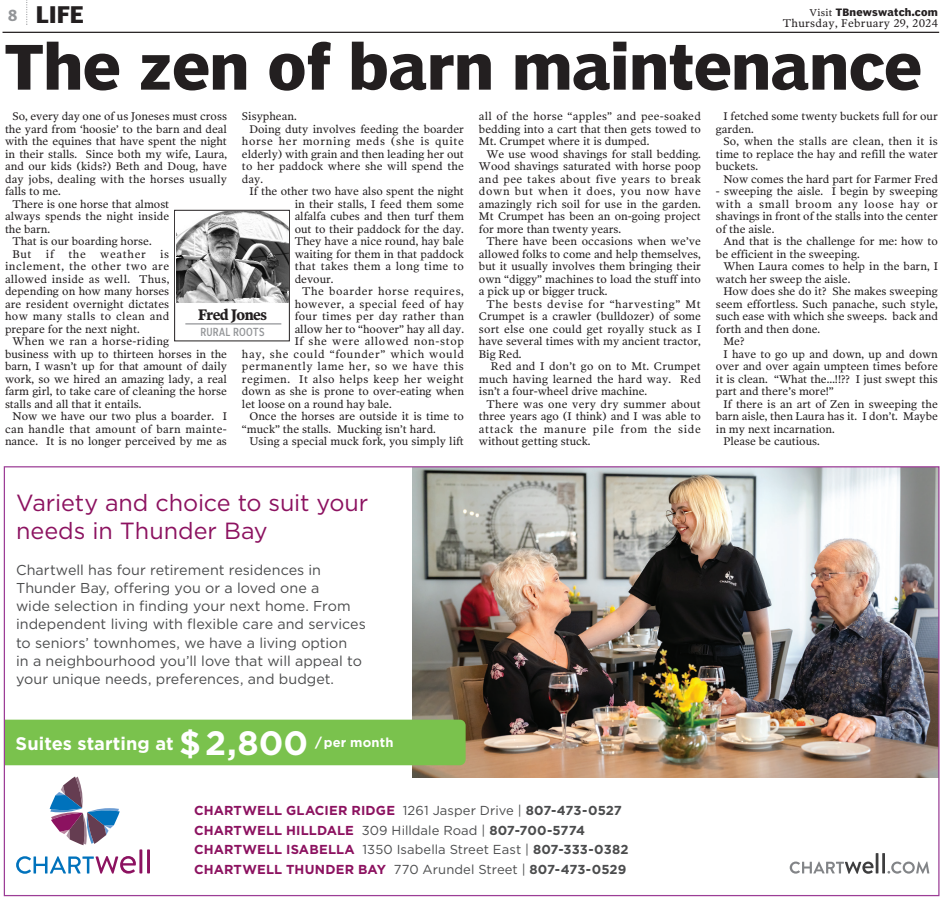
<style>
.page{position:relative;width:943px;height:900px;background:#fff}
.page>*{position:absolute;margin:0;border:0;box-sizing:border-box;transform-origin:0 0}
.t1{font:700 60px "Poynter Agate";color:#231f20}
.t2{font:23.38px/28.1px "Gotham HTF";letter-spacing:-.005em;color:#8c1260}
.t3{font:700 22.5px "Poynter Agate";color:#231f20}
.t4{font:700 18.25px "Gotham HTF";letter-spacing:.005em;color:#fff}
.t5{font:700 15px "Poynter Oldstyle Text";letter-spacing:-.04em;color:#231f20;scale:.92 1}
.t6{font:700 15px "Poynter Agate";color:#939598}
.t7{font:14.25px/18.2px "Gotham HTF";color:#4b4c4d}
.t8{font:700 13px/19.5px "Gotham HTF";letter-spacing:.005em;color:#8c1260}
.t9{font:700 13px "Gotham HTF";letter-spacing:.01em;color:#fff}
.t10{font:11.25px/12.5px "Poynter Oldstyle Text";color:#231f20;text-align:justify}
.t11{font:11.25px "Poynter Oldstyle Text";letter-spacing:.055em;color:#231f20}
.t12{font:11.25px "Poynter Oldstyle Text";letter-spacing:.03em;color:#231f20}
.t13{font:11.25px "Poynter Oldstyle Text";letter-spacing:.04em;color:#231f20}
.t14{font:11.25px "Poynter Oldstyle Text";letter-spacing:.05em;color:#231f20}
.t15{font:11.25px "Poynter Oldstyle Text";letter-spacing:.06em;color:#231f20}
.t16{font:11px "Poynter Agate Comp One";letter-spacing:.03em;color:#939598;scale:.92 1}
.t17{font:700 10px "Poynter Agate";letter-spacing:.03em;color:#231f20}
.s1{font-family:"Poynter Oldstyle Text";font-weight:400}
.s2{font-size:33.75px}
.s3{font-weight:400;color:#4b4c4d}
.s4{color:#4b4c4d}
</style>
<div class="page">
<hr style="left:3px;top:32px;width:936px;height:1px;background:#231f20">
<svg style="left:26px;top:0;width:1px;height:25px"></svg>
<img style="left:6px;top:468px;width:931px;height:406px">
<div style="left:174px;top:210px;width:116px;height:131px;border:1px solid #231f20"></div>
<hr style="left:185px;top:323px;width:96px;height:2px;background:#939598">
<img style="left:177px;top:211px;width:111px;height:92px">
<p class="t6" style="left:9px;top:7px;width:10px">8</p>
<p class="t3" style="left:36px;top:1px;width:49px">LIFE</p>
<p class="t17" style="left:810px;top:6px;width:130px"><span class="s1">Visit</span> TBnewswatch.com</p>
<p class="t12" style="left:783px;top:17px;width:157px">Thursday, February 29, 2024</p>
<p class="t1" style="left:5px;top:31px;width:918px">The zen of barn maintenance</p>
<p class="t10" style="left:5px;top:110px;width:223px;text-indent:7px">So, every day one of us Joneses must cross the yard from ‘hoosie’ to the barn and deal with the equines that have spent the night in their stalls. Since both my wife, Laura, and our kids (kids?) Beth and Doug, have day jobs, dealing with the horses usually falls to me.</p>
<p class="t10" style="left:5px;top:197px;width:166px;text-indent:7px">There is one horse that almost always spends the night inside the barn.</p>
<p class="t10" style="left:12px;top:235px;width:141px">That is our boarding horse.</p>
<p class="t10" style="left:12px;top:247px;width:21px">But</p>
<p class="t10" style="left:46px;top:247px;width:9px">if</p>
<p class="t10" style="left:68px;top:247px;width:19px">the</p>
<p class="t15" style="left:100px;top:247px;width:47px">weather</p>
<p class="t10" style="left:242px;top:110px;width:56px">Sisyphean.</p>
<p class="t10" style="left:242px;top:122px;width:223px;text-indent:7px">Doing duty involves feeding the boarder horse her morning meds (she is quite elderly) with grain and then leading her out to her paddock where she will spend the day.</p>
<p class="t10" style="left:295px;top:185px;width:171px;text-indent:-45px">If the other two have also spent the night in their stalls, I feed them some alfalfa cubes and then turf them out to their paddock for the day.<br>They have a nice round, hay bale waiting for them in that paddock that takes them a long time to devour.</p>
<p class="t11" style="left:302px;top:284px;width:163px">The boarder horse requires,</p>
<p class="t12" style="left:295px;top:297px;width:171px">however, a special feed of hay</p>
<p class="t12" style="left:295px;top:309px;width:171px">four times per day rather than</p>
<p class="t10" style="left:295px;top:322px;width:171px">allow her to “hoover” hay all day.</p>
<p class="t11" style="left:295px;top:334px;width:171px">If she were allowed non-stop</p>
<p class="t11" style="left:242px;top:347px;width:223px">hay, she could “founder” which would</p>
<p class="t14" style="left:242px;top:359px;width:223px">permanently lame her, so we have this</p>
<p class="t13" style="left:242px;top:372px;width:223px">regimen. It also helps keep her weight</p>
<p class="t10" style="left:242px;top:385px;width:223px">down as she is prone to over-eating when</p>
<p class="t10" style="left:242px;top:397px;width:151px">let loose on a round hay bale.</p>
<p class="t10" style="left:242px;top:410px;width:223px;text-indent:7px">Once the horses are outside it is time to “muck” the stalls. Mucking isn’t hard.</p>
<p class="t10" style="left:249px;top:435px;width:216px">Using a special muck fork, you simply lift</p>
<p class="t10" style="left:5px;top:247px;width:166px;text-indent:155px">is inclement, the other two are allowed inside as well. Thus, depending on how many horses are resident overnight dictates how many stalls to clean and prepare for the next night.</p>
<p class="t10" style="left:5px;top:335px;width:223px;text-align:left;text-indent:7px">When we ran a horse-riding<br>business with up to thirteen horses in the barn, I wasn’t up for that amount of daily work, so we hired an amazing lady, a real farm girl, to take care of cleaning the horse stalls and all that it entails.</p>
<p class="t10" style="left:5px;top:410px;width:223px;text-indent:7px">Now we have our two plus a boarder. I can handle that amount of barn mainte&shy;nance. It is no longer perceived by me as</p>
<p class="t5" style="left:198px;top:306px;width:76px">Fred Jones</p>
<p class="t16" style="left:200px;top:327px;width:71px">RURAL ROOTS</p>
<p class="t10" style="left:479px;top:110px;width:223px">all of the horse “apples” and pee-soaked bedding into a cart that then gets towed to Mt. Crumpet where it is dumped.</p>
<p class="t10" style="left:479px;top:147px;width:223px;text-indent:7px">We use wood shavings for stall bedding.<br>Wood shavings saturated with horse poop and pee takes about five years to break down but when it does, you now have amazingly rich soil for use in the garden.<br>Mt Crumpet has been an on-going project for more than twenty years.</p>
<p class="t10" style="left:479px;top:235px;width:223px;text-indent:7px">There have been occasions when we’ve allowed folks to come and help themselves, but it usually involves them bringing their own “diggy” machines to load the stuff into a pick up or bigger truck.</p>
<p class="t10" style="left:479px;top:297px;width:223px;text-indent:7px">The bests devise for “harvesting” Mt Crumpet is a crawler (bulldozer) of some sort else one could get royally stuck as I have several times with my ancient tractor, Big Red.</p>
<p class="t10" style="left:479px;top:360px;width:223px;text-indent:12px">Red and I don’t go on to Mt. Crumpet much having learned the hard way. Red isn’t a four-wheel drive machine.</p>
<p class="t10" style="left:479px;top:397px;width:223px;text-indent:7px">There was one very dry summer about three years ago (I think) and I was able to attack the manure pile from the side without getting stuck.</p>
<p class="t10" style="left:716px;top:110px;width:223px;text-indent:7px">I fetched some twenty buckets full for our garden.</p>
<p class="t10" style="left:716px;top:135px;width:223px;text-indent:7px">So, when the stalls are clean, then it is time to replace the hay and refill the water buckets.</p>
<p class="t10" style="left:723px;top:172px;width:216px">Now comes the hard part for Farmer Fred</p>
<p class="t10" style="left:716px;top:185px;width:223px">- sweeping the aisle. I begin by sweeping with a small broom any loose hay or shavings in front of the stalls into the center of the aisle.</p>
<p class="t10" style="left:716px;top:235px;width:223px;text-indent:7px">And that is the challenge for me: how to be efficient in the sweeping.</p>
<p class="t10" style="left:716px;top:260px;width:223px;text-indent:7px">When Laura comes to help in the barn, I watch her sweep the aisle.</p>
<p class="t10" style="left:716px;top:285px;width:223px;text-indent:7px">How does she do it? She makes sweeping seem effortless. Such panache, such style, such ease with which she sweeps. back and forth and then done.</p>
<p class="t10" style="left:723px;top:335px;width:22px">Me?</p>
<p class="t10" style="left:716px;top:347px;width:223px;text-indent:7px">I have to go up and down, up and down over and over again umpteen times before it is clean. “What the…!!?? I just swept this part and there’s more!”</p>
<p class="t10" style="left:716px;top:397px;width:223px;text-indent:7px">If there is an art of Zen in sweeping the barn aisle, then Laura has it. I don’t. Maybe in my next incarnation.</p>
<p class="t10" style="left:723px;top:435px;width:98px">Please be cautious.</p>
<p class="t2" style="left:16px;top:490px;width:354px">Variety and choice to suit your needs in Thunder Bay</p>
<p class="t7" style="left:16px;top:561px;width:351px">Chartwell has four retirement residences in Thunder Bay, offering you or a loved one a<br>wide selection in finding your next home. From independent living with flexible care and services to seniors’ townhomes, we have a living option<br>in a neighbourhood you’ll love that will appeal to your unique needs, preferences, and budget.</p>
<p class="t4" style="left:16px;top:733px;width:294px">Suites starting at <span class="s2">$ 2,800</span></p>
<p class="t9" style="left:315px;top:735px;width:80px">/ per month</p>
<p class="t8" style="left:194px;top:801px;width:436px">CHARTWELL GLACIER RIDGE <span class="s3">1261 Jasper Drive |</span> <span class="s4">807-473-0527<br></span>CHARTWELL HILLDALE <span class="s3">309 Hilldale Road |</span> <span class="s4">807-700-5774<br></span>CHARTWELL ISABELLA <span class="s3">1350 Isabella Street East |</span> <span class="s4">807-333-0382<br></span>CHARTWELL THUNDER BAY <span class="s3">770 Arundel Street |</span> <span class="s4">807-473-0529</span></p>
</div>
